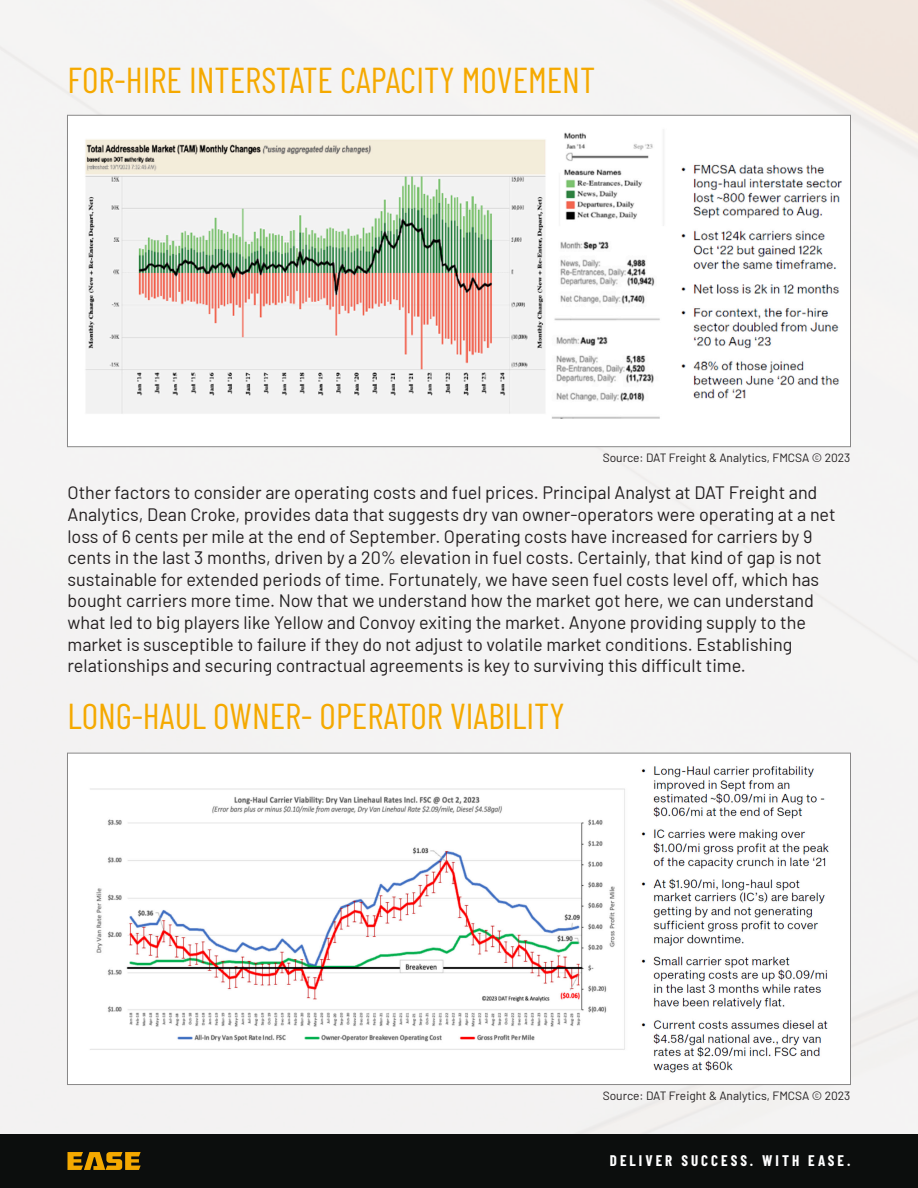
<style>
.page{position:relative;width:918px;height:1188px;background:#fff}
.page>*{position:absolute;margin:0;border:0;box-sizing:border-box;transform-origin:0 0}
.t1{font:36px "Barlow Condensed";color:#f5a900}
.t2{font:18px/21.6px "Barlow";color:#231f20}
.t3{font:700 15px "Barlow Condensed";letter-spacing:.2em;color:#fff}
.t4{font:12px "Barlow";color:#231f20}
</style>
<div class="page">
<img style="left:84px;top:129px;width:759px;height:290px">
<img style="left:89px;top:766px;width:741px;height:308px">
<div style="left:0;top:1134px;width:918px;height:54px;background:#0c0e0d"></div>
<svg style="left:68px;top:1152px;width:73px;height:18px"></svg>
<p class="t1" style="left:68px;top:54px;width:529px">FOR-HIRE INTERSTATE CAPACITY MOVEMENT</p>
<p class="t4" style="left:603px;top:449px;width:249px">Source: DAT Freight &amp; Analytics, FMCSA © 2023</p>
<p class="t2" style="left:68px;top:481px;width:770px">Other factors to consider are operating costs and fuel prices. Principal Analyst at DAT Freight and Analytics, Dean Croke, provides data that suggests dry van owner-operators were operating at a net loss of 6 cents per mile at the end of September. Operating costs have increased for carriers by 9 cents in the last 3 months, driven by a 20% elevation in fuel costs. Certainly, that kind of gap is not sustainable for extended periods of time. Fortunately, we have seen fuel costs level off, which has bought carriers more time. Now that we understand how the market got here, we can understand what led to big players like Yellow and Convoy exiting the market. Anyone providing supply to the market is susceptible to failure if they do not adjust to volatile market conditions. Establishing relationships and securing contractual agreements is key to surviving this difficult time.</p>
<p class="t1" style="left:68px;top:690px;width:499px">LONG-HAUL OWNER- OPERATOR VIABILITY</p>
<p class="t4" style="left:603px;top:1087px;width:249px">Source: DAT Freight &amp; Analytics, FMCSA © 2023</p>
<p class="t3" style="left:610px;top:1149px;width:242px">DELIVER SUCCESS. WITH EASE.</p>
</div>
